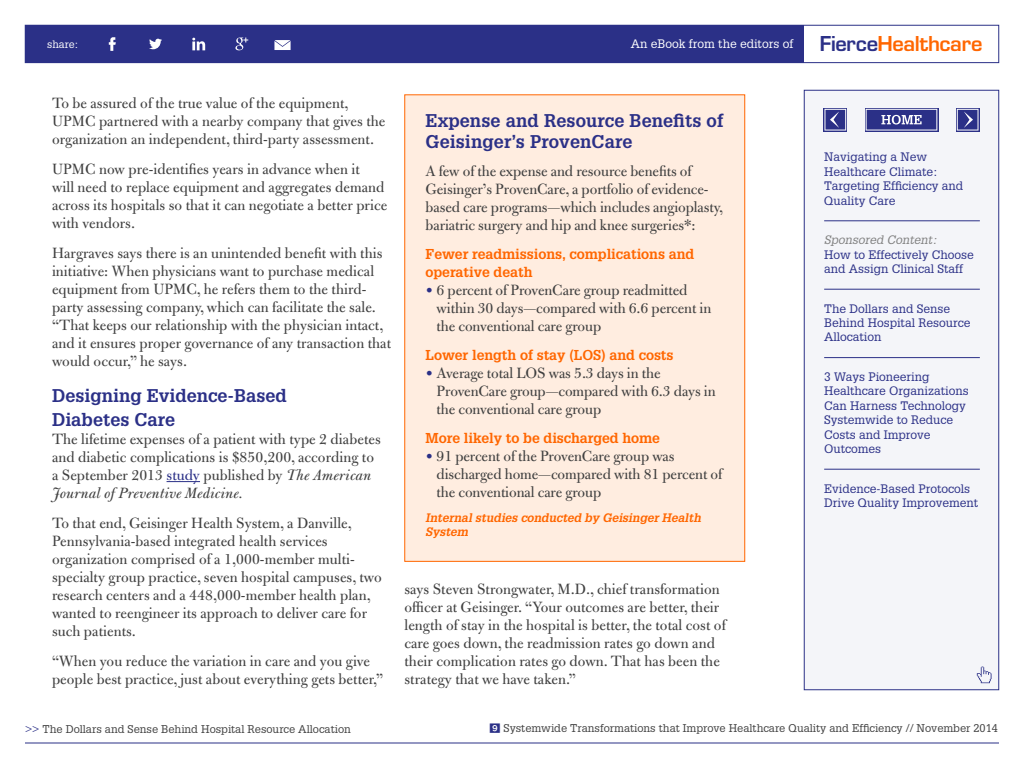
<style>
.page{position:relative;width:1024px;height:768px;background:#fff}
.page>*{position:absolute;margin:0;border:0;box-sizing:border-box;transform-origin:0 0}
.t1{font:600 20px "Eurostile LT Std";letter-spacing:-.015em;color:#f60}
.t2{font:700 18px/24px "Glypha LT Std";letter-spacing:.005em;color:#2b3087}
.t3{font:16px/18px "Bulmer MT Std";letter-spacing:.005em;color:#404040}
.t4{font:700 14px/18px "Glypha LT Std";letter-spacing:-.005em;color:#f60}
.t5{font:12px/14.4px "Glypha LT Std";color:#2b3087}
.t6{font:italic 700 12px/14.4px "Glypha LT Std";letter-spacing:-.005em;color:#f60}
.t7{font:12px "Glypha LT Std";color:#fff}
.t8{font:italic 12px "Glypha LT Std";color:#808080}
.t9{font:11px "Glypha LT Std";color:#404040}
.t10{font:10.5px "Glypha LT Std";color:#fff}
.s1{color:#2b3087}
.s2{font-style:italic}
</style>
<div class="page">
<hr style="left:25px;top:742px;width:974px;height:2px;background:#2b3087">
<div style="left:804px;top:90px;width:195px;height:600px;background:#f4f5f9;border:1px solid #2b3087"></div>
<svg style="left:956px;top:108px;width:23px;height:23px"></svg>
<svg style="left:957px;top:109px;width:22px;height:22px"></svg>
<svg style="left:824px;top:108px;width:23px;height:23px"></svg>
<svg style="left:824px;top:109px;width:22px;height:22px"></svg>
<svg style="left:865px;top:108px;width:73px;height:23px"></svg>
<svg style="left:866px;top:109px;width:71px;height:22px;background:#595da1"></svg>
<hr style="left:824px;top:221px;width:156px;height:1px;background:#2b3087">
<hr style="left:824px;top:289px;width:156px;height:1px;background:#2b3087">
<hr style="left:824px;top:357px;width:156px;height:1px;background:#2b3087">
<hr style="left:824px;top:469px;width:156px;height:1px;background:#2b3087">
<svg style="left:977px;top:667px;width:15px;height:16px"></svg>
<div style="left:25px;top:25px;width:974px;height:38px;background:#fff;border:1px solid #2b3087"></div>
<div style="left:25px;top:25px;width:779px;height:38px;background:#2b3087"></div>
<svg style="left:274px;top:40px;width:17px;height:10px"></svg>
<svg style="left:109px;top:37px;width:7px;height:14px"></svg>
<svg style="left:149px;top:39px;width:13px;height:10px"></svg>
<svg style="left:192px;top:38px;width:13px;height:12px"></svg>
<svg style="left:235px;top:38px;width:13px;height:12px"></svg>
<hr style="left:167px;top:481px;width:33px;height:1px;background:#2b3087">
<div style="left:405px;top:95px;width:340px;height:466px;background:#ffede0"></div>
<div style="left:404px;top:95px;width:341px;height:467px;border:1px solid #f60"></div>
<p class="t10" style="left:47px;top:38px;width:33px">share:</p>
<p class="t7" style="left:631px;top:37px;width:164px">An eBook from the editors of</p>
<p class="t1" style="left:820px;top:32px;width:164px"><span class="s1">Fierce</span>Healthcare</p>
<p class="t3" style="left:52px;top:94px;width:335px">To be assured of the true value of the equipment,<br>UPMC partnered with a nearby company that gives the organization an independent, third-party assessment.</p>
<p class="t3" style="left:52px;top:160px;width:337px">UPMC now pre-identifies years in advance when it<br>will need to replace equipment and aggregates demand across its hospitals so that it can negotiate a better price with vendors.</p>
<p class="t3" style="left:52px;top:244px;width:341px">Hargraves says there is an unintended benefit with this initiative: When physicians want to purchase medical equipment from UPMC, he refers them to the third&shy;party assessing company, which can facilitate the sale. “That keeps our relationship with the physician intact, and it ensures proper governance of any transaction that would occur,” he says.</p>
<p class="t2" style="left:52px;top:383px;width:236px">Designing Evidence-Based<br>Diabetes Care</p>
<p class="t3" style="left:52px;top:430px;width:330px">The lifetime expenses of a patient with type 2 diabetes and diabetic complications is $850,200, according to a September 2013 <span class="s1">study</span> published by <span class="s2">The American Journal of Preventive Medicine.</span></p>
<p class="t3" style="left:52px;top:514px;width:331px">To that end, Geisinger Health System, a Danville, Pennsylvania-based integrated health services organization comprised of a 1,000-member multi&shy;specialty group practice, seven hospital campuses, two research centers and a 448,000-member health plan, wanted to reengineer its approach to deliver care for such patients.</p>
<p class="t3" style="left:52px;top:652px;width:333px">“When you reduce the variation in care and you give people best practice, just about everything gets better,”</p>
<p class="t2" style="left:426px;top:109px;width:299px;line-height:21px">Expense and Resource Benefits of<br>Geisinger’s ProvenCare</p>
<p class="t3" style="left:426px;top:163px;width:299px">A few of the expense and resource benefits of Geisinger’s ProvenCare, a portfolio of evidence&shy;based care programs—which includes angioplasty, bariatric surgery and hip and knee surgeries*:</p>
<p class="t4" style="left:426px;top:245px;width:270px">Fewer readmissions, complications and operative death</p>
<p class="t3" style="left:437px;top:282px;width:276px;text-indent:-11px"><span class="s1">•</span> 6 percent of ProvenCare group readmitted within 30 days—compared with 6.6 percent in the conventional care group</p>
<p class="t4" style="left:426px;top:346px;width:250px">Lower length of stay (LOS) and costs</p>
<p class="t3" style="left:437px;top:364px;width:281px;text-indent:-11px"><span class="s1">•</span> Average total LOS was 5.3 days in the<br>ProvenCare group—compared with 6.3 days in the conventional care group</p>
<p class="t4" style="left:426px;top:429px;width:236px">More likely to be discharged home</p>
<p class="t3" style="left:437px;top:447px;width:287px;text-indent:-11px"><span class="s1">•</span> 91 percent of the ProvenCare group was discharged home—compared with 81 percent of the conventional care group</p>
<p class="t6" style="left:426px;top:511px;width:277px">Internal studies conducted by Geisinger Health<br>System</p>
<p class="t3" style="left:404px;top:580px;width:323px">says Steven Strongwater, M.D., chief transformation officer at Geisinger. “Your outcomes are better, their length of stay in the hospital is better, the total cost of care goes down, the readmission rates go down and their complication rates go down. That has been the strategy that we have taken.”</p>
<p class="t5" style="left:824px;top:150px;width:140px">Navigating a New<br>Healthcare Climate:<br>Targeting Efficiency and<br>Quality Care</p>
<p class="t8" style="left:824px;top:233px;width:114px">Sponsored Content:</p>
<p class="t5" style="left:824px;top:247px;width:151px">How to Effectively Choose and Assign Clinical Staff</p>
<p class="t5" style="left:824px;top:301px;width:148px">The Dollars and Sense<br>Behind Hospital Resource<br>Allocation</p>
<p class="t5" style="left:824px;top:369px;width:146px">3 Ways Pioneering<br>Healthcare Organizations<br>Can Harness Technology<br>Systemwide to Reduce<br>Costs and Improve<br>Outcomes</p>
<p class="t5" style="left:824px;top:481px;width:156px">Evidence-Based Protocols<br>Drive Quality Improvement</p>
<p class="t9" style="left:25px;top:722px;width:327px"><span class="s1">&gt;&gt;</span> The Dollars and Sense Behind Hospital Resource Allocation</p>
<p class="t9" style="left:504px;top:722px;width:496px">Systemwide Transformations that Improve Healthcare Quality and Efficiency // November 2014</p>
</div>
